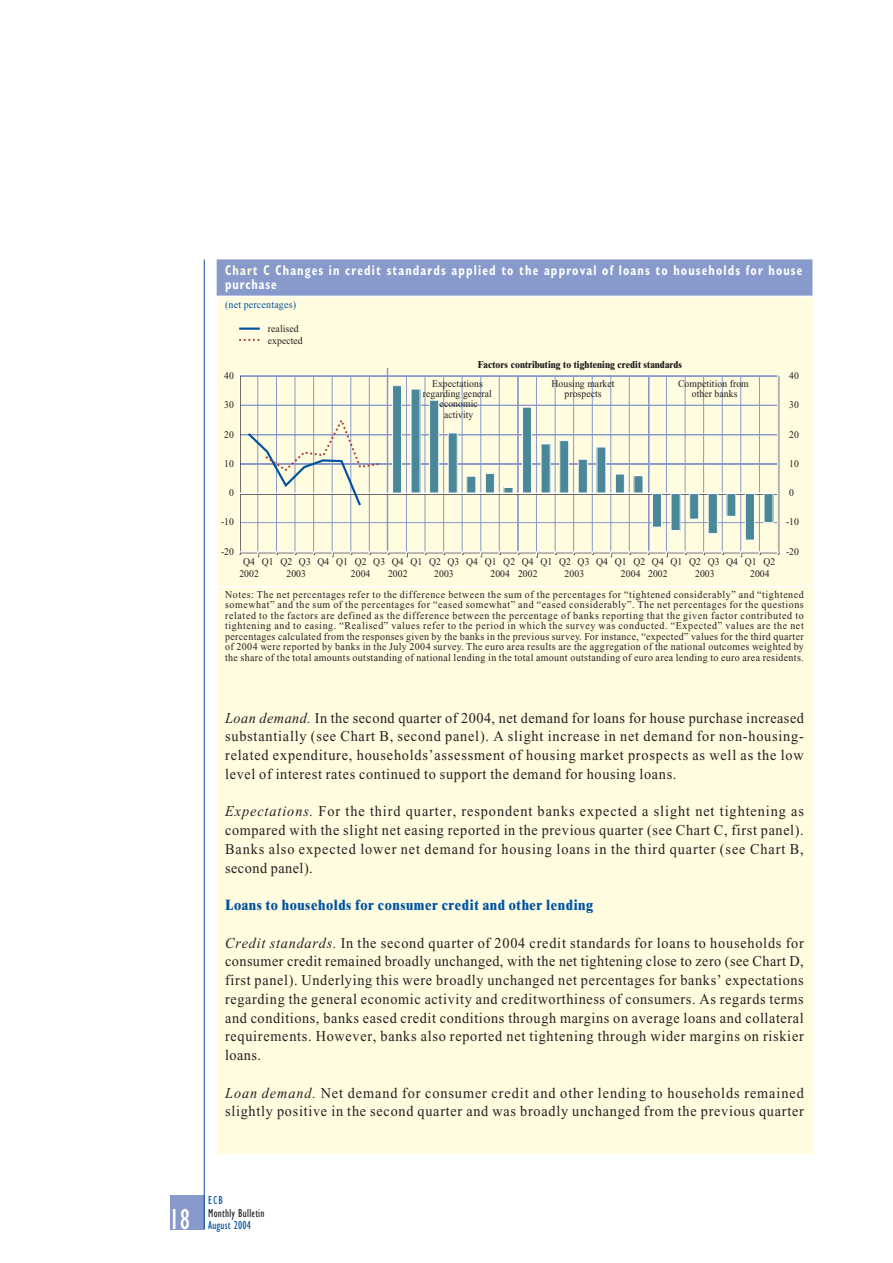
<style>
.page{position:relative;width:893px;height:1263px;background:#fff}
.page>*{position:absolute;margin:0;border:0;box-sizing:border-box;transform-origin:0 0}
.t1{font:condensed 30px "Gill Sans";color:#fff;scale:.95 1}
.t2{font:15px/18.8px "Times New Roman";letter-spacing:.05em;color:#231f20;text-align:justify;scale:.95 1}
.t3{font:800 15px "Times NRMT";letter-spacing:.04em;color:#0153a0;scale:.9 1}
.t4{font:700 condensed 14.25px/13.5px "Gill Sans";letter-spacing:.095em;color:#fff;scale:.85 1}
.t5{font:condensed 12px "Gill Sans";letter-spacing:.025em;color:#231f20;scale:.95 1}
.t6{font:condensed 12px "Gill Sans";letter-spacing:.015em;color:#0153a0;scale:.95 1}
.t7{font:10.5px/10.5px "Times New Roman";letter-spacing:.035em;color:#231f20;text-align:justify;scale:.95 1}
.t8{font:10.5px "Times New Roman";letter-spacing:.02em;color:#0153a0;scale:.95 1}
.t9{font:10.2px/11.7px "Times New Roman";letter-spacing:.005em;color:#231f20;scale:.95 1}
.t10{font:800 10.2px "Times NRMT";letter-spacing:.005em;color:#231f20;scale:.9 1}
.s1{color:#fffce0}
.s2{font-style:italic}
</style>
<div class="page">
<div style="left:170px;top:1195px;width:34px;height:34px;background:#889acb"></div>
<hr style="left:204px;top:259px;width:1px;height:970px;background:#0153a0">
<div style="left:217px;top:259px;width:595px;height:895px;background:#fffce0"></div>
<div style="left:217px;top:259px;width:595px;height:37px;background:#889acb"></div>
<hr style="left:217px;top:296px;width:595px;height:1px;background:#fff">
<hr style="left:217px;top:586px;width:595px;height:1px;background:#fff">
<hr style="left:387px;top:368px;width:1px;height:182px;background:#8899ca">
<svg style="left:240px;top:339px;width:19px;height:2px"></svg>
<hr style="left:239px;top:328px;width:21px;height:2px;background:#0153a0">
<svg style="left:238px;top:375px;width:541px;height:178px"></svg>
<svg style="left:535px;top:552px;width:3px;height:6px"></svg>
<hr style="left:777px;top:376px;width:1px;height:176px;background:#fff">
<svg style="left:239px;top:415px;width:142px;height:93px"></svg>
<p class="t4" style="left:225px;top:265px;width:680px"><span class="s1">Chart C</span> Changes in credit standards applied to the approval of loans to households for house purchase</p>
<p class="t8" style="left:225px;top:300px;width:76px">(net percentages)</p>
<p class="t9" style="left:224px;top:371px;width:12px">40</p>
<p class="t9" style="left:224px;top:400px;width:12px">30</p>
<p class="t9" style="left:224px;top:429px;width:12px">20</p>
<p class="t9" style="left:224px;top:459px;width:12px">10</p>
<p class="t9" style="left:229px;top:488px;width:7px">0</p>
<p class="t9" style="left:221px;top:517px;width:15px">-10</p>
<p class="t9" style="left:221px;top:547px;width:15px">-20</p>
<p class="t9" style="left:268px;top:324px;width:38px">realised expected</p>
<p class="t10" style="left:478px;top:360px;width:228px">Factors contributing to tightening credit standards</p>
<p class="t9" style="left:423px;top:379px;width:74px;line-height:10.2px;text-align:center">Expectations regarding general economic activity</p>
<p class="t9" style="left:678px;top:379px;width:76px;line-height:10.2px;text-align:center">Competition from other banks</p>
<p class="t9" style="left:551px;top:379px;width:68px;line-height:10.2px;text-align:center">Housing market prospects</p>
<p class="t9" style="left:239px;top:557px;width:22px;text-align:center">Q4<br>2002</p>
<p class="t9" style="left:262px;top:557px;width:14px">Q1</p>
<p class="t9" style="left:351px;top:557px;width:22px;text-indent:-70px">Q2 Q3 Q4 Q1 Q2<br>2004</p>
<p class="t9" style="left:388px;top:557px;width:22px;text-indent:-15px">Q3 Q4<br>2002</p>
<p class="t9" style="left:518px;top:557px;width:22px;text-indent:-108px">Q1 Q2 Q3 Q4 Q1 Q2 Q4<br>2002</p>
<p class="t9" style="left:648px;top:557px;width:22px;text-indent:-108px">Q1 Q2 Q3 Q4 Q1 Q2 Q4<br>2002</p>
<p class="t9" style="left:670px;top:557px;width:112px">Q1 Q2 Q3 Q4 Q1 Q2</p>
<p class="t9" style="left:286px;top:569px;width:22px">2003</p>
<p class="t9" style="left:434px;top:569px;width:22px">2003</p>
<p class="t9" style="left:564px;top:569px;width:22px">2003</p>
<p class="t9" style="left:621px;top:569px;width:22px">2004</p>
<p class="t9" style="left:490px;top:569px;width:22px">2004</p>
<p class="t9" style="left:750px;top:569px;width:22px">2004</p>
<p class="t9" style="left:695px;top:569px;width:22px">2003</p>
<p class="t9" style="left:789px;top:371px;width:12px">40</p>
<p class="t9" style="left:789px;top:400px;width:12px">30</p>
<p class="t9" style="left:789px;top:429px;width:12px">20</p>
<p class="t9" style="left:789px;top:459px;width:12px">10</p>
<p class="t9" style="left:789px;top:488px;width:7px">0</p>
<p class="t9" style="left:786px;top:517px;width:15px">-10</p>
<p class="t9" style="left:786px;top:547px;width:15px">-20</p>
<p class="t7" style="left:225px;top:590px;width:610px">Notes: The net percentages refer to the difference between the sum of the percentages for “tightened considerably” and “tightened somewhat” and the sum of the percentages for “eased somewhat” and “eased considerably”. The net percentages for the questions related to the factors are defined as the difference between the percentage of banks reporting that the given factor contributed to tightening and to easing. “Realised” values refer to the period in which the survey was conducted. “Expected” values are the net percentages calculated from the responses given by the banks in the previous survey. For instance, “expected” values for the third quarter of 2004 were reported by banks in the July 2004 survey. The euro area results are the aggregation of the national outcomes weighted by the share of the total amounts outstanding of national lending in the total amount outstanding of euro area lending to euro area residents.</p>
<p class="t2" style="left:225px;top:710px;width:610px"><span class="s2">Loan demand.</span> In the second quarter of 2004, net demand for loans for house purchase increased substantially (see Chart B, second panel). A slight increase in net demand for non-housing&shy;related expenditure, households’assessment of housing market prospects as well as the low level of interest rates continued to support the demand for housing loans.</p>
<p class="t2" style="left:225px;top:803px;width:611px"><span class="s2">Expectations.</span> For the third quarter, respondent banks expected a slight net tightening as compared with the slight net easing reported in the previous quarter (see Chart C, first panel).<br>Banks also expected lower net demand for housing loans in the third quarter (see Chart B, second panel).</p>
<p class="t3" style="left:225px;top:900px;width:410px">Loans to households for consumer credit and other lending</p>
<p class="t2" style="left:225px;top:935px;width:610px"><span class="s2">Credit standards.</span> In the second quarter of 2004 credit standards for loans to households for consumer credit remained broadly unchanged, with the net tightening close to zero (see Chart D, first panel). Underlying this were broadly unchanged net percentages for banks’ expectations regarding the general economic activity and creditworthiness of consumers. As regards terms and conditions, banks eased credit conditions through margins on average loans and collateral requirements. However, banks also reported net tightening through wider margins on riskier loans.</p>
<p class="t2" style="left:225px;top:1085px;width:610px"><span class="s2">Loan demand.</span> Net demand for consumer credit and other lending to households remained slightly positive in the second quarter and was broadly unchanged from the previous quarter</p>
<h1 class="t1" style="left:169px;top:1208px;width:23px">18</h1>
<p class="t6" style="left:208px;top:1196px;width:17px">ECB</p>
<p class="t5" style="left:208px;top:1208px;width:61px">Monthly Bulletin</p>
<p class="t6" style="left:208px;top:1221px;width:46px">August 2004</p>
</div>
